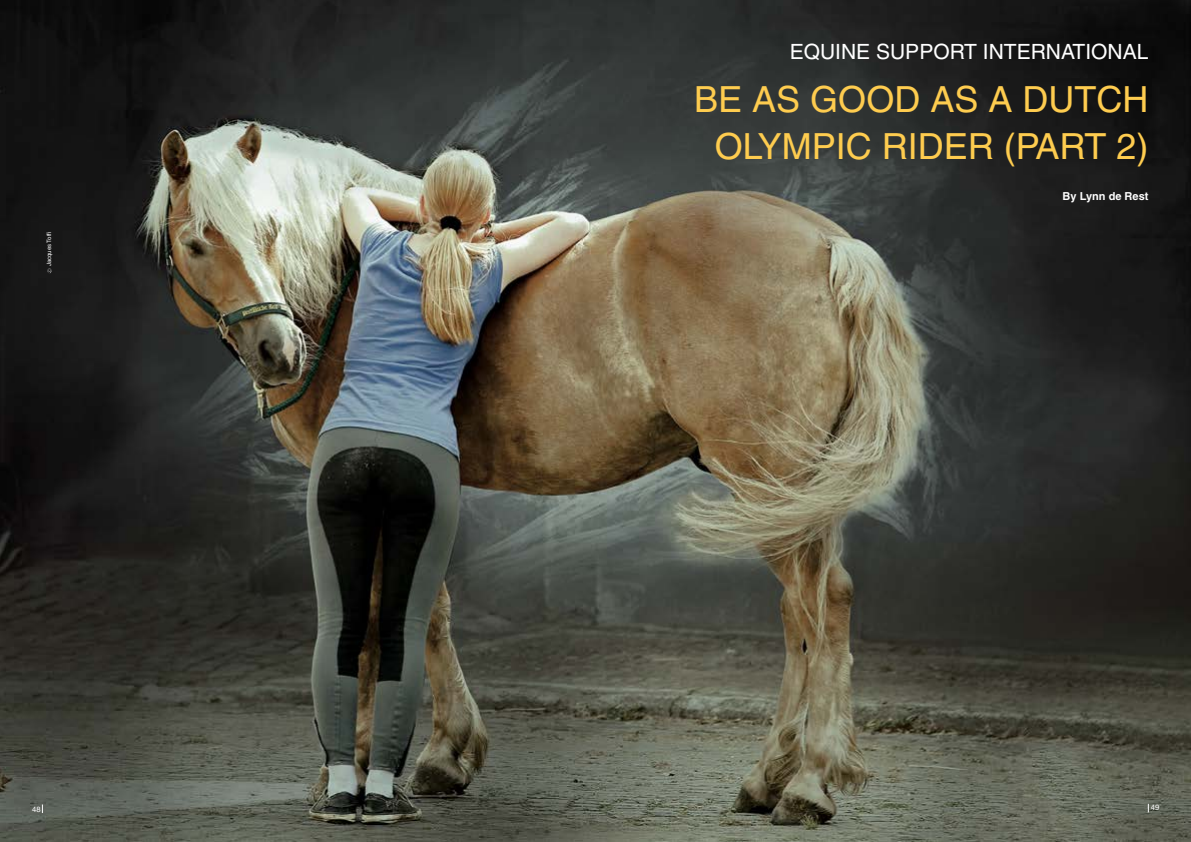
<style>
.page{position:relative;width:1191px;height:842px;background:#fff}
.page>*{position:absolute;margin:0;border:0;box-sizing:border-box;transform-origin:0 0}
.t1{font:36px/47px "Helvetica";color:#fecc4f;text-align:center}
.t2{font:21px "Helvetica";color:#fff}
.t3{font:700 11px "Helvetica";color:#fff}
.t4{font:7.6px "Helvetica";color:#fff}
.t5{font:6px "Helvetica";color:#fff}
</style>
<div class="page">
<img style="left:0;top:0;width:1191px;height:842px">
<svg style="left:47px;top:268px;width:4px;height:5px"></svg>
<p class="t2" style="left:790px;top:39px;width:102px">EQUINE SUPPORT</p>
<p class="t2" style="left:983px;top:39px;width:36px">INTER</p>
<p class="t2" style="left:1046px;top:39px;width:28px">NATIO</p>
<p class="t2" style="left:1107px;top:39px;width:29px">NAL</p>
<p class="t1" style="left:694px;top:75px;width:456px">BE AS GOOD AS A DUTCH<br>OLYMPIC RIDER (PART 2)</p>
<p class="t5" style="left:46px;top:266px;width:36px;rotate:-90deg">JACQUES TOFFI</p>
<p class="t3" style="left:1062px;top:189px;width:87px">By Lynn de Rest</p>
<p class="t4" style="left:32px;top:804px;width:10px">48</p>
<p class="t4" style="left:1151px;top:803px;width:10px">49</p>
</div>
